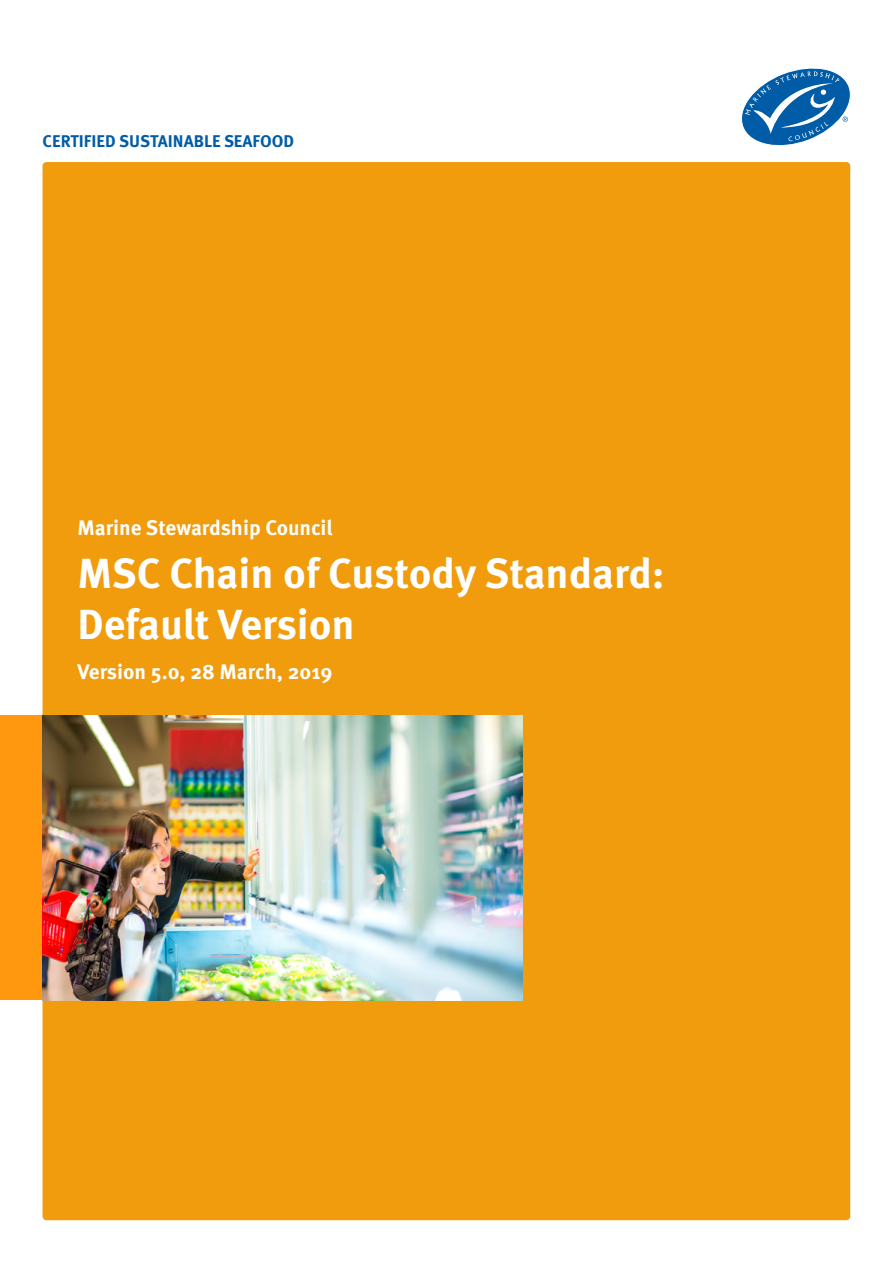
<style>
.page{position:relative;width:893px;height:1263px;background:#fff}
.page>*{position:absolute;margin:0;border:0;box-sizing:border-box;transform-origin:0 0}
.t1{font:700 42px/51.6px "Meta Pro";color:#fff}
.t2{font:700 21px "Meta Pro";color:#fff}
.t3{font:700 16.95px "Meta Pro";color:#005ca7}
</style>
<div class="page">
<div style="left:43px;top:162px;width:807px;height:1058px;background:#f19c0c;border-radius:4px"></div>
<svg style="left:741px;top:68px;width:110px;height:78px"></svg>
<div style="left:0;top:715px;width:43px;height:285px;background:#ff980e"></div>
<img style="left:43px;top:715px;width:480px;height:285px">
<p class="t3" style="left:43px;top:128px;width:253px">CERTIFIED SUSTAINABLE SEAFOOD</p>
<p class="t2" style="left:78px;top:511px;width:256px">Marine Stewardship Council</p>
<h1 class="t1" style="left:78px;top:545px;width:588px">MSC Chain of Custody Standard:<br>Default Version</h1>
<p class="t2" style="left:78px;top:655px;width:256px">Version 5.0, 28 March, 2019</p>
</div>
